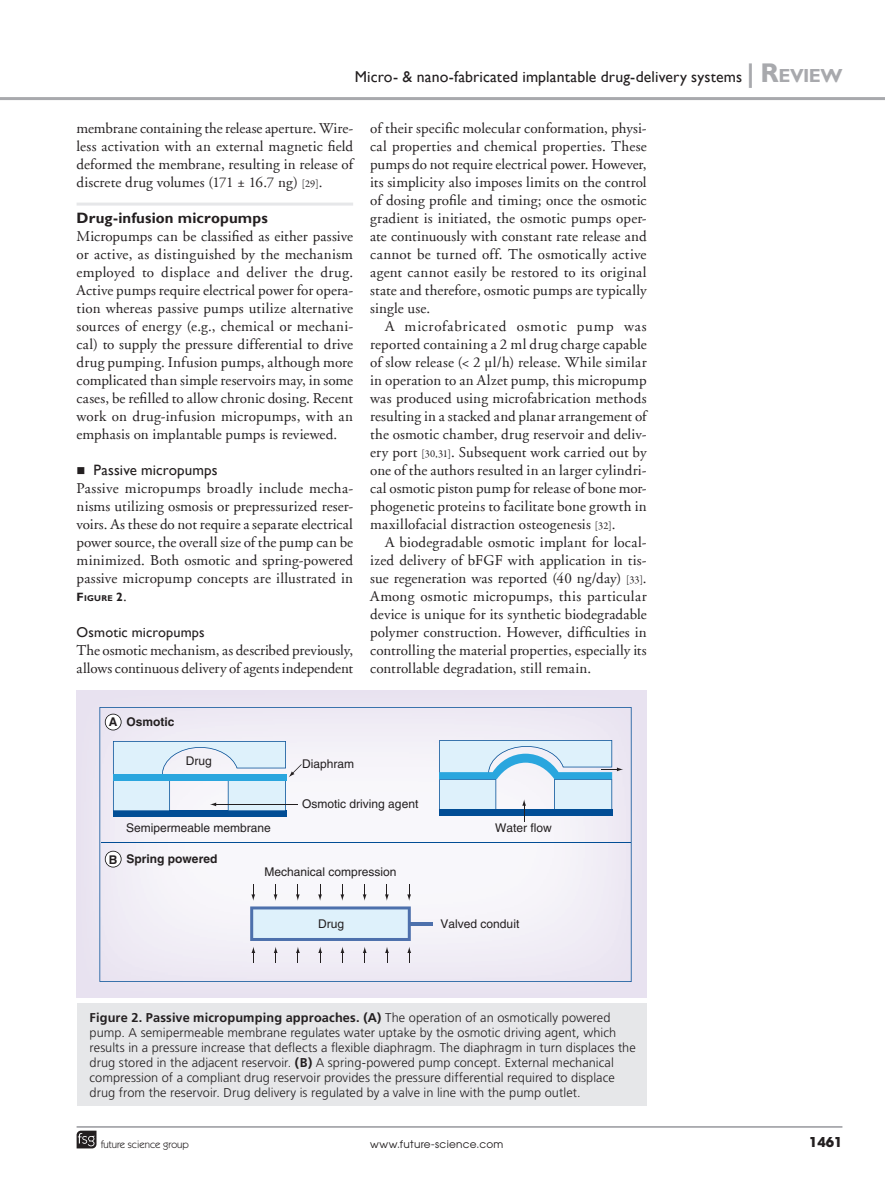
<style>
.page{position:relative;width:885px;height:1191px;background:#fff}
.page>*{position:absolute;margin:0;border:0;box-sizing:border-box;transform-origin:0 0}
.t1{font:15.75px "Gill Sans";letter-spacing:.01em;color:#231f20}
.bodyfirst{font:15px/18px "Adobe Garamond";color:#231f20;text-align:justify}
.bodyindent{font:15px/18px "Adobe Garamond";letter-spacing:.01em;color:#231f20;text-align:justify}
.crosshead1{font:700 15px "Gill Sans";letter-spacing:.01em;color:#231f20}
.t2{font:15px "Gill Sans";letter-spacing:.01em;color:#231f20}
.crosshead3{font:14.25px "Gill Sans";letter-spacing:.01em;color:#231f20}
.t3{font:700 13.5px "Avant Garde";color:#231f20}
.figurecaption{font:300 12.75px/15px "Frutiger";letter-spacing:.005em;color:#231f20}
.t4{font:12px "Helvetica LT Std";color:#231f20}
.t5{font:700 12px "Helvetica LT Std";color:#231f20}
.t6{font:10.5px "Avant Garde";letter-spacing:.025em;color:#231f20}
.t7{font:10.5px "Itc Kabel";color:#231f20}
.bodyfirst-2{font:700 8.4px "Gill Sans";color:#231f20}
.s1{font-weight:700;font-size:27px;color:#a8a9ad}
.s2{font-weight:700;font-size:18.9px;color:#a8a9ad}
.s3{font-family:"Garamond Premr Pro";font-size:10.5px}
.s4{font-size:12px}
.s5{font-family:"Adobe Garamond";font-weight:400;font-size:15px}
.s6{font-weight:700}
</style>
<div class="page">
<hr style="left:77px;top:1126px;width:765px;height:1px;background:#a8a9ad">
<svg style="left:77px;top:1130px;width:19px;height:18px"></svg>
<hr style="left:0;top:97px;width:884px;height:3px;background:#a8a9ad">
<hr style="left:77px;top:203px;width:276px;height:3px;background:#e6e7e9">
<div style="left:77px;top:691px;width:569px;height:306px;background:#e9e3f0"></div>
<svg style="left:99px;top:707px;width:532px;height:275px;fill:#f1f1f8"></svg>
<hr style="left:101px;top:842px;width:530px;height:1px;background:#014d95">
<svg style="left:105px;top:713px;width:16px;height:17px"></svg>
<svg style="left:105px;top:850px;width:16px;height:17px"></svg>
<div style="left:77px;top:1004px;width:569px;height:102px;background:#e6e7e9"></div>
<p class="t1" style="left:355px;top:67px;width:489px">Micro- &amp; nano-fabricated implantable drug-delivery systems <span class="s1">| R</span><span class="s2">EVIEW</span></p>
<p class="bodyindent" style="left:77px;top:119px;width:278px">membrane containing the release aperture. Wire&shy;less activation with an external magnetic field deformed the membrane, resulting in release of discrete drug volumes (171 ± 16.7 ng) <span class="s3">[29]</span>.</p>
<p class="crosshead1" style="left:77px;top:208px;width:193px">Drug-infusion micropumps</p>
<p class="bodyfirst" style="left:77px;top:227px;width:278px">Micropumps can be classified as either passive or active, as distinguished by the mechanism employed to displace and deliver the drug.<br>Active pumps require electrical power for opera&shy;tion whereas passive pumps utilize alternative sources of energy (e.g., chemical or mechani&shy;cal) to supply the pressure differential to drive drug pumping. Infusion pumps, although more complicated than simple reservoirs may, in some cases, be refilled to allow chronic dosing. Recent work on drug-infusion micropumps, with an emphasis on implantable pumps is reviewed.</p>
<p class="t2" style="left:94px;top:461px;width:126px">Passive micropumps</p>
<p class="bodyfirst" style="left:77px;top:479px;width:278px">Passive micropumps broadly include mecha&shy;nisms utilizing osmosis or prepressurized reser&shy;voirs. As these do not require a separate electrical power source, the overall size of the pump can be minimized. Both osmotic and spring-powered passive micropump concepts are illustrated in</p>
<p class="bodyfirst-2" style="left:77px;top:593px;width:52px"><span class="s4">F</span>IGURE <span class="s4">2</span><span class="s5">.</span></p>
<p class="crosshead3" style="left:77px;top:623px;width:130px">Osmotic micropumps</p>
<p class="bodyfirst" style="left:77px;top:641px;width:278px">The osmotic mechanism, as described previously, allows continuous delivery of agents independent</p>
<p class="bodyfirst" style="left:370px;top:119px;width:278px">of their specific molecular conformation, physi&shy;cal properties and chemical properties. These pumps do not require electrical power. However, its simplicity also imposes limits on the control of dosing profile and timing; once the osmotic gradient is initiated, the osmotic pumps oper&shy;ate continuously with constant rate release and cannot be turned off. The osmotically active agent cannot easily be restored to its original state and therefore, osmotic pumps are typically single use.</p>
<p class="bodyindent" style="left:370px;top:317px;width:278px;text-indent:15px">A microfabricated osmotic pump was reported containing a 2 ml drug charge capable of slow release (&lt; 2 µl/h) release. While similar in operation to an Alzet pump, this micropump was produced using microfabrication methods resulting in a stacked and planar arrangement of the osmotic chamber, drug reservoir and deliv&shy;ery port <span class="s3">[30,31]</span>. Subsequent work carried out by one of the authors resulted in an larger cylindri&shy;cal osmotic piston pump for release of bone mor&shy;phogenetic proteins to facilitate bone growth in maxillofacial distraction osteogenesis <span class="s3">[32]</span>.</p>
<p class="bodyindent" style="left:370px;top:533px;width:278px;text-indent:15px">A biodegradable osmotic implant for local&shy;ized delivery of bFGF with application in tis&shy;sue regeneration was reported (40 ng/day) <span class="s3">[33]</span>.<br>Among osmotic micropumps, this particular device is unique for its synthetic biodegradable polymer construction. However, difficulties in controlling the material properties, especially its controllable degradation, still remain.</p>
<p class="t5" style="left:109px;top:714px;width:10px">A</p>
<p class="t5" style="left:127px;top:714px;width:50px">Osmotic</p>
<p class="t5" style="left:109px;top:852px;width:10px">B</p>
<p class="t4" style="left:186px;top:753px;width:28px">Drug</p>
<p class="t4" style="left:126px;top:821px;width:146px">Semipermeable membrane</p>
<p class="t5" style="left:127px;top:851px;width:92px">Spring powered</p>
<p class="t4" style="left:302px;top:756px;width:54px">Diaphram</p>
<p class="t4" style="left:302px;top:796px;width:118px">Osmotic driving agent</p>
<p class="t4" style="left:264px;top:865px;width:134px">Mechanical compression</p>
<p class="t4" style="left:495px;top:821px;width:58px">Water flow</p>
<p class="t4" style="left:318px;top:917px;width:28px">Drug</p>
<p class="t4" style="left:440px;top:916px;width:80px">Valved conduit</p>
<p class="figurecaption" style="left:90px;top:1010px;width:547px"><span class="s6">Figure 2. Passive micropumping approaches. (A)</span> The operation of an osmotically powered pump. A semipermeable membrane regulates water uptake by the osmotic driving agent, which results in a pressure increase that deflects a flexible diaphragm. The diaphragm in turn displaces the drug stored in the adjacent reservoir. <span class="s6">(B)</span> A spring-powered pump concept. External mechanical compression of a compliant drug reservoir provides the pressure differential required to displace drug from the reservoir. Drug delivery is regulated by a valve in line with the pump outlet.</p>
<p class="t7" style="left:101px;top:1138px;width:90px">future science group</p>
<p class="t6" style="left:370px;top:1138px;width:135px">www.future-science.com</p>
<p class="t3" style="left:809px;top:1133px;width:35px">1461</p>
</div>
